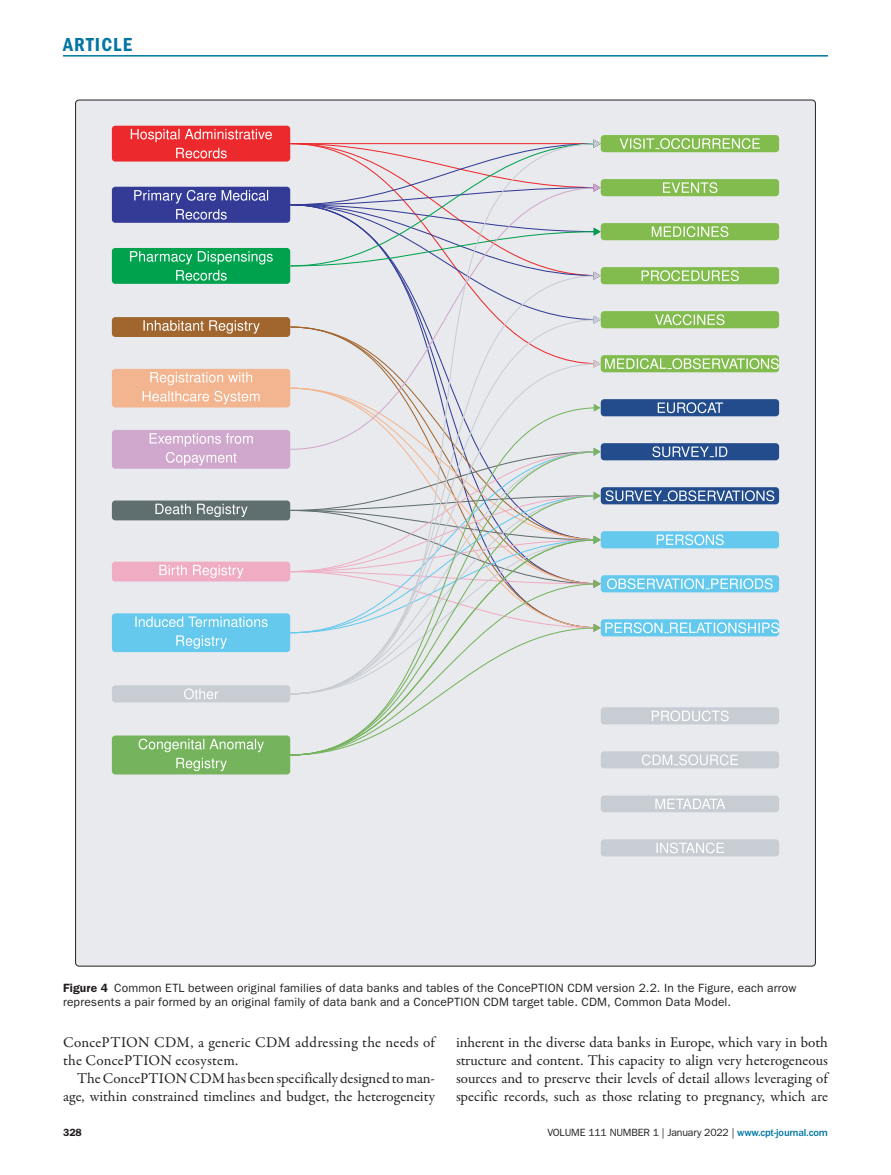
<style>
.page{position:relative;width:891px;height:1175px;background:#fff}
.page>*{position:absolute;margin:0;border:0;box-sizing:border-box;transform-origin:0 0}
.t1{font:19.5px "ITC Franklin Gothic Std Dm Cd";letter-spacing:.06em;color:#0076a3}
.t2{font:15px/18px "Garamond Premr Pro";color:#231f20}
.t3{font:12px/14.2px "ITC Franklin Gothic Std";letter-spacing:.015em;color:#231f20}
.t4{font:10.5px "ITC Franklin Gothic Std";letter-spacing:-.015em;color:#231f20}
.t5{font:600 10.5px "ITC Franklin Gothic Std";color:#231f20}
.s1{font-weight:600}
.s2{font-weight:500;color:#0076a3}
</style>
<div class="page">
<hr style="left:63px;top:55px;width:765px;height:2px;background:#0076a3">
<div style="left:76px;top:100px;width:739px;height:866px;background:#e9eaed;border-radius:3px"></div>
<div style="left:112px;top:126px;width:178px;height:35px;background:#ec2a2d;border-radius:3px"></div>
<svg style="left:131px;top:129px;width:141px;height:13px"></svg>
<svg style="left:176px;top:148px;width:51px;height:10px"></svg>
<div style="left:112px;top:187px;width:178px;height:36px;background:#333b97;border-radius:3px"></div>
<svg style="left:134px;top:190px;width:134px;height:13px"></svg>
<svg style="left:176px;top:209px;width:51px;height:11px"></svg>
<div style="left:112px;top:248px;width:178px;height:36px;background:#00a24d;border-radius:3px"></div>
<svg style="left:130px;top:251px;width:143px;height:13px"></svg>
<svg style="left:176px;top:270px;width:51px;height:11px"></svg>
<div style="left:112px;top:317px;width:178px;height:20px;background:#a1652e;border-radius:3px"></div>
<svg style="left:143px;top:320px;width:117px;height:13px"></svg>
<div style="left:112px;top:369px;width:178px;height:38px;background:#f3b58f;border-radius:3px"></div>
<svg style="left:150px;top:372px;width:102px;height:13px"></svg>
<svg style="left:143px;top:391px;width:117px;height:13px"></svg>
<div style="left:112px;top:430px;width:178px;height:38px;background:#d0a8cd;border-radius:3px"></div>
<svg style="left:150px;top:433px;width:103px;height:13px"></svg>
<svg style="left:166px;top:452px;width:71px;height:13px"></svg>
<div style="left:112px;top:500px;width:178px;height:20px;background:#5f6e6e;border-radius:3px"></div>
<svg style="left:155px;top:503px;width:93px;height:14px"></svg>
<div style="left:112px;top:561px;width:178px;height:20px;background:#efacc2;border-radius:3px"></div>
<svg style="left:159px;top:565px;width:85px;height:13px"></svg>
<div style="left:112px;top:613px;width:178px;height:39px;background:#64c9ed;border-radius:3px"></div>
<svg style="left:135px;top:616px;width:133px;height:11px"></svg>
<svg style="left:176px;top:635px;width:51px;height:13px"></svg>
<div style="left:112px;top:685px;width:178px;height:17px;background:#c8cdd4;border-radius:3px"></div>
<svg style="left:184px;top:688px;width:35px;height:11px"></svg>
<div style="left:112px;top:735px;width:178px;height:39px;background:#75b35d;border-radius:3px"></div>
<svg style="left:139px;top:738px;width:125px;height:33px"></svg>
<div style="left:601px;top:135px;width:178px;height:17px;background:#82bc4e;border-radius:3px"></div>
<svg style="left:620px;top:138px;width:140px;height:11px"></svg>
<div style="left:601px;top:179px;width:178px;height:17px;background:#82bc4e;border-radius:3px"></div>
<svg style="left:663px;top:182px;width:54px;height:11px"></svg>
<div style="left:601px;top:223px;width:178px;height:17px;background:#82bc4e;border-radius:3px"></div>
<svg style="left:652px;top:226px;width:76px;height:11px"></svg>
<div style="left:601px;top:267px;width:178px;height:17px;background:#82bc4e;border-radius:3px"></div>
<svg style="left:642px;top:270px;width:97px;height:11px"></svg>
<div style="left:601px;top:311px;width:178px;height:17px;background:#82bc4e;border-radius:3px"></div>
<svg style="left:655px;top:314px;width:70px;height:11px"></svg>
<div style="left:601px;top:355px;width:178px;height:17px;background:#82bc4e;border-radius:3px"></div>
<div style="left:601px;top:399px;width:178px;height:17px;background:#224c8c;border-radius:3px"></div>
<svg style="left:658px;top:402px;width:65px;height:11px"></svg>
<div style="left:601px;top:443px;width:178px;height:17px;background:#224c8c;border-radius:3px"></div>
<div style="left:601px;top:619px;width:178px;height:17px;background:#64c9ed;border-radius:3px"></div>
<div style="left:601px;top:707px;width:178px;height:17px;background:#c8cdd4;border-radius:3px"></div>
<svg style="left:652px;top:710px;width:77px;height:11px"></svg>
<div style="left:601px;top:751px;width:178px;height:17px;background:#c8cdd4;border-radius:3px"></div>
<svg style="left:642px;top:754px;width:96px;height:11px"></svg>
<div style="left:601px;top:795px;width:178px;height:17px;background:#c8cdd4;border-radius:3px"></div>
<svg style="left:655px;top:798px;width:70px;height:11px"></svg>
<div style="left:601px;top:839px;width:178px;height:17px;background:#c8cdd4;border-radius:3px"></div>
<svg style="left:657px;top:842px;width:67px;height:11px"></svg>
<svg style="left:605px;top:358px;width:174px;height:11px"></svg>
<svg style="left:289px;top:139px;width:313px;height:132px"></svg>
<svg style="left:289px;top:271px;width:313px;height:132px"></svg>
<svg style="left:289px;top:403px;width:313px;height:43px"></svg>
<svg style="left:289px;top:633px;width:313px;height:123px"></svg>
<svg style="left:289px;top:446px;width:490px;height:187px"></svg>
<h1 class="t1" style="left:63px;top:33px;width:71px">ARTICLE</h1>
<p class="t3" style="left:63px;top:980px;width:735px"><span class="s1">Figure 4</span> Common ETL between original families of data banks and tables of the ConcePTION CDM version 2.2. In the Figure, each arrow represents a pair formed by an original family of data bank and a ConcePTION CDM target table. CDM, Common Data Model.</p>
<p class="t2" style="left:63px;top:1033px;width:374px">ConcePTION CDM, a generic CDM addressing the needs of the ConcePTION ecosystem.</p>
<p class="t2" style="left:63px;top:1069px;width:373px;text-align:right">The ConcePTION CDM has been specifically designed to man&shy;age, within constrained timelines and budget, the heterogeneity</p>
<p class="t2" style="left:456px;top:1033px;width:373px;text-align:justify">inherent in the diverse data banks in Europe, which vary in both structure and content. This capacity to align very heterogeneous sources and to preserve their levels of detail allows leveraging of specific records, such as those relating to pregnancy, which are</p>
<p class="t5" style="left:63px;top:1125px;width:20px">328</p>
<p class="t4" style="left:547px;top:1126px;width:282px">VOLUME 111 NUMBER 1 | January 2022 | <span class="s2">www.cpt-journal.com</span></p>
</div>
